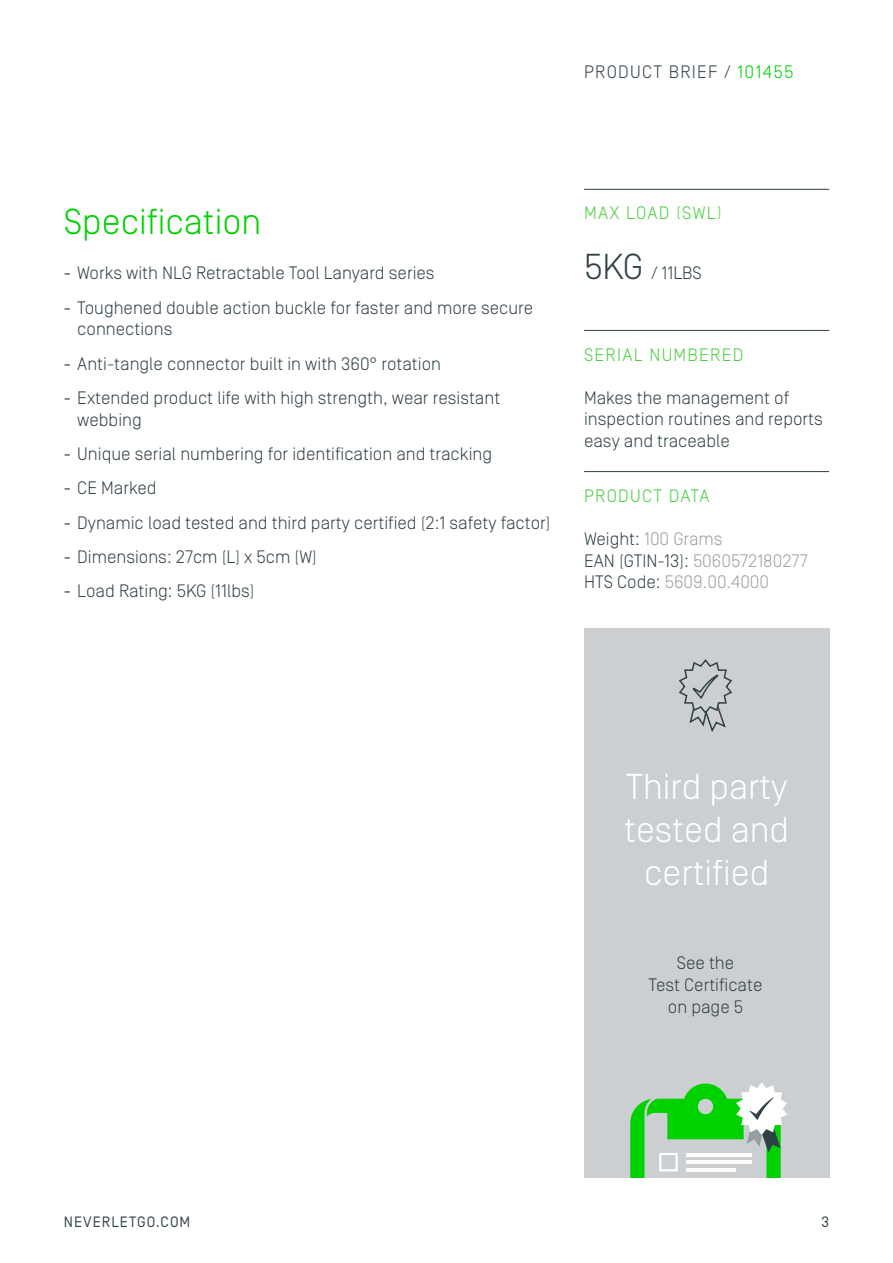
<style>
.page{position:relative;width:893px;height:1263px;background:#fff}
.page>*{position:absolute;margin:0;border:0;box-sizing:border-box;transform-origin:0 0}
.t1{font:300 36px/43.2px "Simplon Norm";color:#fff;text-align:center}
.t2{font:300 36px "Simplon Norm";color:#00d100}
.t3{font:300 18px/21.6px "Simplon Norm";color:#304047}
.t4{font:300 18px/21.6px "Simplon Norm";color:#989fa3}
.t5{font:300 18px "Simplon Norm";letter-spacing:.07em;color:#49ce42}
.t6{font:300 18px "Simplon Norm";letter-spacing:.07em;color:#304047}
.t7{font:15px "Simplon Norm";letter-spacing:.07em;color:#33444d}
.s1{color:#00d100}
.s2{font-weight:400}
.s3{font-size:36px}
.s4{color:#304047}
</style>
<div class="page">
<hr style="left:584px;top:189px;width:245px;height:1px;background:#304047">
<hr style="left:584px;top:471px;width:245px;height:1px;background:#304047">
<hr style="left:584px;top:330px;width:245px;height:1px;background:#304047">
<div style="left:584px;top:628px;width:245px;height:550px;background:#cbcfd1"></div>
<svg style="left:630px;top:1082px;width:157px;height:96px"></svg>
<svg style="left:679px;top:659px;width:53px;height:73px"></svg>
<p class="t6" style="left:584px;top:63px;width:211px">PRODUCT BRIEF / <span class="s1">101455</span></p>
<p class="t2" style="left:64px;top:202px;width:199px">Specification</p>
<p class="t3" style="left:64px;top:262px;width:372px"><span class="s2">-</span> Works with NLG Retractable Tool Lanyard series</p>
<p class="t3" style="left:77px;top:297px;width:458px;text-indent:-14px"><span class="s2">-</span> Toughened double action buckle for faster and more secure connections</p>
<p class="t3" style="left:64px;top:353px;width:379px"><span class="s2">-</span> Anti-tangle connector built in with 360° rotation</p>
<p class="t3" style="left:77px;top:387px;width:424px;text-indent:-14px"><span class="s2">-</span> Extended product life with high strength, wear resistant webbing</p>
<p class="t3" style="left:64px;top:443px;width:430px"><span class="s2">-</span> Unique serial numbering for identification and tracking</p>
<p class="t3" style="left:64px;top:477px;width:94px"><span class="s2">-</span> CE Marked</p>
<p class="t3" style="left:64px;top:512px;width:488px"><span class="s2">-</span> Dynamic load tested and third party certified (2:1 safety factor)</p>
<p class="t3" style="left:64px;top:546px;width:255px"><span class="s2">-</span> Dimensions: 27cm (L) x 5cm (W)</p>
<p class="t3" style="left:64px;top:580px;width:192px"><span class="s2">-</span> Load Rating: 5KG (11lbs)</p>
<p class="t5" style="left:584px;top:204px;width:139px">MAX LOAD (SWL)</p>
<p class="t3" style="left:584px;top:262px;width:119px"><span class="s3">5KG</span> / 11LBS</p>
<p class="t5" style="left:584px;top:345px;width:161px">SERIAL NUMBERED</p>
<p class="t3" style="left:584px;top:387px;width:240px">Makes the management of inspection routines and reports easy and traceable</p>
<p class="t5" style="left:584px;top:486px;width:127px">PRODUCT DATA</p>
<p class="t4" style="left:584px;top:528px;width:225px"><span class="s4">Weight:</span> 100 Grams<br><span class="s4">EAN (GTIN-13):</span> 5060572180277<br><span class="s4">HTS Code:</span> 5609.00.4000</p>
<p class="t1" style="left:624px;top:765px;width:166px">Third party tested and certified</p>
<p class="t3" style="left:677px;top:952px;width:59px">See the</p>
<p class="t3" style="left:649px;top:974px;width:115px">Test Certificate</p>
<p class="t3" style="left:668px;top:996px;width:77px">on page 5</p>
<p class="t7" style="left:64px;top:1213px;width:128px">NEVERLETGO.COM</p>
<p class="t7" style="left:821px;top:1213px;width:9px">3</p>
</div>
